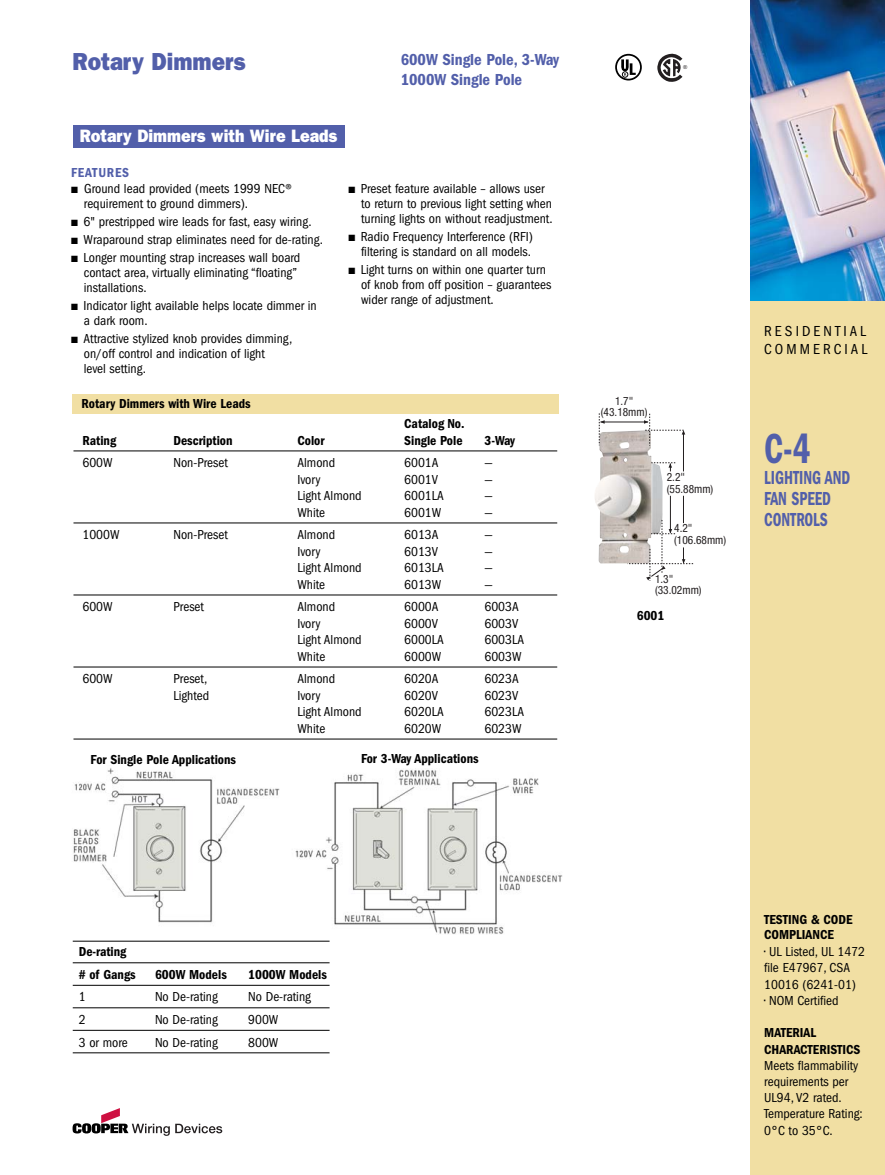
<style>
.page{position:relative;width:885px;height:1175px;background:#fff}
.page>*{position:absolute;margin:0;border:0;box-sizing:border-box;transform-origin:0 0}
.t1{font:600 condensed 43.5px "Franklin Gothic";color:#525faa;scale:.8 1}
.t2{font:800 24.75px "Franklin Gothic";color:#525faa;scale:.9 1}
.t3{font:600 condensed 19.5px/21px "Franklin Gothic";color:#525faa;scale:.8 1}
.t4{font:800 18px "Franklin Gothic";color:#fff;scale:.9 1}
.t5{font:600 condensed 16.5px/19.5px "Franklin Gothic";color:#525faa}
.t6{font:condensed 15px/18px "Franklin Gothic";letter-spacing:.205em;color:#000}
.t7{font:condensed 13.5px/15px "Franklin Gothic";color:#000}
.t8{font:600 condensed 13.5px/14.7px "Franklin Gothic";color:#000}
.t9{font:600 condensed 13.5px "Franklin Gothic";letter-spacing:.055em;color:#525faa}
.t10{font:condensed 11.4px/11.4px "Helvetica Neue";color:#231f20}
.t11{font:condensed 5.4px "Univers";color:#231f20}
</style>
<div class="page">
<div style="left:751px;top:0;width:134px;height:1174px;background:#f1dfa3"></div>
<img style="left:751px;top:0;width:134px;height:300px">
<svg style="left:73px;top:1108px;width:149px;height:27px"></svg>
<div style="left:73px;top:125px;width:271px;height:23px;background:#525faa"></div>
<div style="left:72px;top:394px;width:487px;height:19px;background:#f1dfa3"></div>
<hr style="left:73px;top:450px;width:484px;height:1px;background:#000">
<hr style="left:73px;top:522px;width:484px;height:1px;background:#000">
<hr style="left:73px;top:594px;width:484px;height:1px;background:#000">
<hr style="left:73px;top:666px;width:484px;height:1px;background:#000">
<hr style="left:73px;top:738px;width:484px;height:1px;background:#000">
<hr style="left:670px;top:463px;width:1px;height:69px;background:#231f20">
<img style="left:595px;top:430px;width:68px;height:134px">
<hr style="left:683px;top:432px;width:1px;height:131px;background:#231f20">
<hr style="left:601px;top:422px;width:47px;height:1px;background:#231f20">
<svg style="left:599px;top:413px;width:6px;height:32px"></svg>
<svg style="left:644px;top:414px;width:41px;height:32px"></svg>
<svg style="left:651px;top:462px;width:33px;height:34px"></svg>
<svg style="left:627px;top:520px;width:67px;height:61px"></svg>
<img style="left:73px;top:768px;width:207px;height:155px">
<svg style="left:657px;top:53px;width:25px;height:29px"></svg>
<svg style="left:615px;top:54px;width:27px;height:26px"></svg>
<img style="left:295px;top:768px;width:268px;height:166px">
<hr style="left:73px;top:940px;width:257px;height:1px;background:#000">
<hr style="left:73px;top:962px;width:257px;height:1px;background:#000">
<hr style="left:73px;top:985px;width:257px;height:1px;background:#000">
<hr style="left:73px;top:1007px;width:257px;height:1px;background:#000">
<hr style="left:73px;top:1030px;width:257px;height:1px;background:#000">
<hr style="left:73px;top:1052px;width:257px;height:1px;background:#000">
<h2 class="t2" style="left:73px;top:53px;width:194px">Rotary Dimmers</h2>
<p class="t5" style="left:401px;top:52px;width:160px">600W Single Pole, 3-Way<br>1000W Single Pole</p>
<h3 class="t4" style="left:80px;top:130px;width:287px">Rotary Dimmers with Wire Leads</h3>
<p class="t9" style="left:71px;top:167px;width:59px">FEATURES</p>
<p class="t7" style="left:84px;top:182px;width:210px;text-indent:-13px">■ Ground lead provided (meets 1999 NEC® requirement to ground dimmers).</p>
<p class="t7" style="left:71px;top:215px;width:242px">■ 6" prestripped wire leads for fast, easy wiring.</p>
<p class="t7" style="left:71px;top:233px;width:253px">■ Wraparound strap eliminates need for de-rating.</p>
<p class="t7" style="left:84px;top:251px;width:218px;text-indent:-13px">■ Longer mounting strap increases wall board contact area, virtually eliminating “floating” installations.</p>
<p class="t7" style="left:84px;top:299px;width:234px;text-indent:-13px">■ Indicator light available helps locate dimmer in a dark room.</p>
<p class="t7" style="left:84px;top:332px;width:210px;text-indent:-13px">■ Attractive stylized knob provides dimming, on/off control and indication of light<br>level setting.</p>
<p class="t8" style="left:82px;top:397px;width:171px">Rotary Dimmers with Wire Leads</p>
<p class="t7" style="left:361px;top:182px;width:193px;text-indent:-13px">■ Preset feature available – allows user to return to previous light setting when turning lights on without readjustment.</p>
<p class="t7" style="left:348px;top:230px;width:186px;text-align:right">■ Radio Frequency Interference (RFI) filtering is standard on all models.</p>
<p class="t7" style="left:361px;top:263px;width:192px;text-indent:-13px">■ Light turns on within one quarter turn of knob from off position – guarantees wider range of adjustment.</p>
<p class="t8" style="left:404px;top:417px;width:62px">Catalog No.</p>
<p class="t8" style="left:82px;top:434px;width:35px">Rating</p>
<p class="t8" style="left:173px;top:434px;width:61px">Description</p>
<p class="t8" style="left:298px;top:434px;width:29px">Color</p>
<p class="t8" style="left:404px;top:434px;width:60px">Single Pole</p>
<p class="t8" style="left:485px;top:434px;width:32px">3-Way</p>
<p class="t7" style="left:82px;top:456px;width:32px">600W</p>
<p class="t7" style="left:173px;top:456px;width:56px">Non-Preset</p>
<p class="t7" style="left:297px;top:456px;width:39px">Almond</p>
<p class="t7" style="left:404px;top:456px;width:36px">6001A</p>
<p class="t7" style="left:484px;top:456px;width:10px">—</p>
<p class="t7" style="left:297px;top:473px;width:25px">Ivory</p>
<p class="t7" style="left:404px;top:473px;width:35px">6001V</p>
<p class="t7" style="left:484px;top:473px;width:10px">—</p>
<p class="t7" style="left:297px;top:489px;width:66px">Light Almond</p>
<p class="t7" style="left:404px;top:489px;width:41px">6001LA</p>
<p class="t7" style="left:484px;top:489px;width:10px">—</p>
<p class="t7" style="left:297px;top:506px;width:29px">White</p>
<p class="t7" style="left:404px;top:506px;width:39px">6001W</p>
<p class="t7" style="left:484px;top:506px;width:10px">—</p>
<p class="t7" style="left:82px;top:528px;width:39px">1000W</p>
<p class="t7" style="left:173px;top:528px;width:56px">Non-Preset</p>
<p class="t7" style="left:297px;top:528px;width:39px">Almond</p>
<p class="t7" style="left:404px;top:528px;width:36px">6013A</p>
<p class="t7" style="left:484px;top:528px;width:10px">—</p>
<p class="t7" style="left:297px;top:545px;width:25px">Ivory</p>
<p class="t7" style="left:404px;top:545px;width:35px">6013V</p>
<p class="t7" style="left:484px;top:545px;width:10px">—</p>
<p class="t7" style="left:297px;top:561px;width:66px">Light Almond</p>
<p class="t7" style="left:404px;top:561px;width:41px">6013LA</p>
<p class="t7" style="left:484px;top:561px;width:10px">—</p>
<p class="t7" style="left:297px;top:578px;width:29px">White</p>
<p class="t7" style="left:404px;top:578px;width:39px">6013W</p>
<p class="t7" style="left:484px;top:578px;width:10px">—</p>
<p class="t7" style="left:82px;top:600px;width:32px">600W</p>
<p class="t7" style="left:173px;top:600px;width:32px">Preset</p>
<p class="t7" style="left:298px;top:600px;width:39px">Almond</p>
<p class="t7" style="left:404px;top:600px;width:36px">6000A</p>
<p class="t7" style="left:485px;top:600px;width:36px">6003A</p>
<p class="t7" style="left:297px;top:617px;width:25px">Ivory</p>
<p class="t7" style="left:404px;top:617px;width:35px">6000V</p>
<p class="t7" style="left:484px;top:617px;width:35px">6003V</p>
<p class="t7" style="left:297px;top:633px;width:66px">Light Almond</p>
<p class="t7" style="left:404px;top:633px;width:41px">6000LA</p>
<p class="t7" style="left:484px;top:633px;width:41px">6003LA</p>
<p class="t7" style="left:297px;top:650px;width:29px">White</p>
<p class="t7" style="left:404px;top:650px;width:39px">6000W</p>
<p class="t7" style="left:485px;top:650px;width:39px">6003W</p>
<p class="t7" style="left:82px;top:672px;width:32px">600W</p>
<p class="t7" style="left:173px;top:672px;width:35px">Preset,</p>
<p class="t7" style="left:297px;top:672px;width:39px">Almond</p>
<p class="t7" style="left:404px;top:672px;width:36px">6020A</p>
<p class="t7" style="left:484px;top:672px;width:36px">6023A</p>
<p class="t7" style="left:173px;top:689px;width:37px">Lighted</p>
<p class="t7" style="left:297px;top:689px;width:25px">Ivory</p>
<p class="t7" style="left:404px;top:689px;width:35px">6020V</p>
<p class="t7" style="left:484px;top:689px;width:35px">6023V</p>
<p class="t7" style="left:297px;top:705px;width:66px">Light Almond</p>
<p class="t7" style="left:404px;top:705px;width:41px">6020LA</p>
<p class="t7" style="left:484px;top:705px;width:41px">6023LA</p>
<p class="t7" style="left:297px;top:722px;width:29px">White</p>
<p class="t7" style="left:404px;top:722px;width:39px">6020W</p>
<p class="t7" style="left:485px;top:722px;width:39px">6023W</p>
<p class="t8" style="left:91px;top:753px;width:147px">For Single Pole Applications</p>
<p class="t8" style="left:361px;top:752px;width:119px">For 3-Way Applications</p>
<p class="t11" style="left:683px;top:66px;width:6px">®</p>
<p class="t10" style="left:601px;top:396px;width:48px;text-align:center">1.7" (43.18mm)</p>
<p class="t10" style="left:667px;top:473px;width:48px">2.2" (55.88mm)</p>
<p class="t10" style="left:674px;top:523px;width:54px">4.2" (106.68mm)</p>
<p class="t10" style="left:655px;top:574px;width:48px">1.3" (33.02mm)</p>
<p class="t8" style="left:637px;top:609px;width:29px">6001</p>
<p class="t6" style="left:764px;top:323px;width:104px">RESIDENTIAL<br>COMMERCIAL</p>
<h1 class="t1" style="left:764px;top:433px;width:59px">C-4</h1>
<h3 class="t3" style="left:764px;top:468px;width:109px">LIGHTING AND<br>FAN SPEED<br>CONTROLS</h3>
<p class="t8" style="left:79px;top:941px;width:59px;line-height:22.5px">De-rating # of Gangs</p>
<p class="t8" style="left:155px;top:968px;width:73px">600W Models</p>
<p class="t8" style="left:248px;top:968px;width:80px">1000W Models</p>
<p class="t7" style="left:79px;top:990px;width:8px">1</p>
<p class="t7" style="left:155px;top:990px;width:64px">No De-rating</p>
<p class="t7" style="left:248px;top:990px;width:64px">No De-rating</p>
<p class="t7" style="left:79px;top:1013px;width:8px">2</p>
<p class="t7" style="left:155px;top:1013px;width:64px">No De-rating</p>
<p class="t7" style="left:248px;top:1013px;width:32px">900W</p>
<p class="t7" style="left:79px;top:1035px;width:51px">3 or more</p>
<p class="t7" style="left:155px;top:1035px;width:64px">No De-rating</p>
<p class="t7" style="left:248px;top:1035px;width:32px">800W</p>
<p class="t8" style="left:764px;top:913px;width:90px">TESTING &amp; CODE<br>COMPLIANCE</p>
<p class="t7" style="left:764px;top:944px;width:102px;line-height:16.2px">• UL Listed, UL 1472 file E47967, CSA<br>10016 (6241-01)</p>
<p class="t7" style="left:764px;top:994px;width:76px">• NOM Certified</p>
<p class="t8" style="left:764px;top:1025px;width:98px;line-height:16.2px">MATERIAL<br>CHARACTERISTICS</p>
<p class="t7" style="left:764px;top:1058px;width:100px;line-height:16.2px">Meets flammability requirements per<br>UL94, V2 rated.<br>Temperature Rating:<br>0°C to 35°C.</p>
</div>
